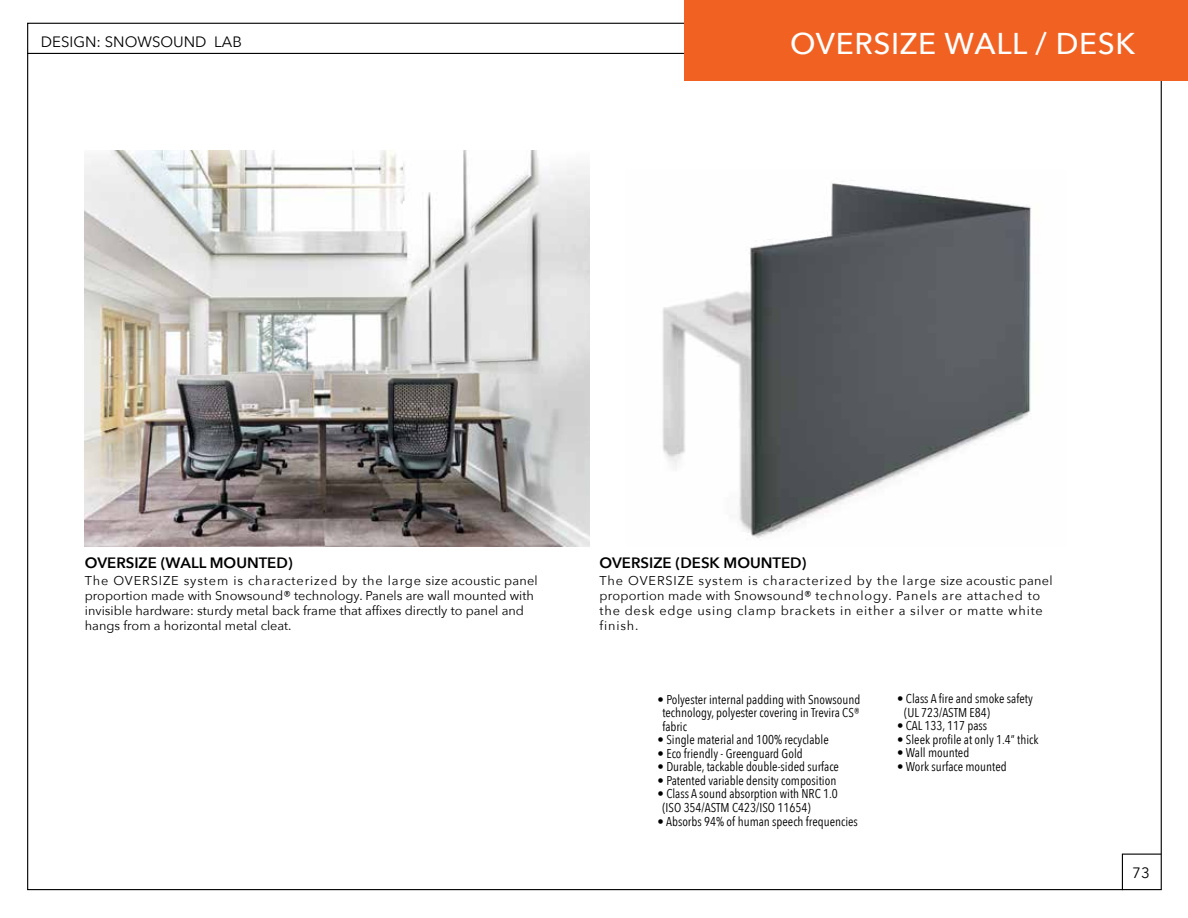
<style>
.page{position:relative;width:1188px;height:918px;background:#fff}
.page>*{position:absolute;margin:0;border:0;box-sizing:border-box;transform-origin:0 0}
.t1{font:500 30px "Avenir Next";letter-spacing:.02em;color:#fff}
.t2{font:600 15px "Avenir Next";color:#000}
.t3{font:15px "Avenir Next";color:#000}
.t4{font:12.75px/13.5px "Avenir Next Condensed";color:#000}
.t5{font:12.75px/15px "Avenir Next";letter-spacing:.015em;color:#000}
.t6{font:12.75px/15px "Avenir Next";letter-spacing:.06em;color:#000}
</style>
<div class="page">
<hr style="left:27px;top:53px;width:676px;height:1px;background:#000">
<div style="left:684px;top:0;width:504px;height:81px;background:#f16122"></div>
<svg style="left:1121px;top:853px;width:41px;height:38px"></svg>
<img style="left:85px;top:150px;width:505px;height:396px">
<img style="left:662px;top:183px;width:369px;height:355px">
<p class="t3" style="left:41px;top:29px;width:203px">DESIGN: SNOWSOUND LAB</p>
<h1 class="t1" style="left:790px;top:18px;width:347px">OVERSIZE WALL / DESK</h1>
<p class="t2" style="left:85px;top:550px;width:210px">OVERSIZE (WALL MOUNTED)</p>
<p class="t5" style="left:85px;top:572px;width:454px">The OVERSIZE system is characterized by the large size acoustic panel proportion made with Snowsound® technology. Panels are wall mounted with invisible hardware: sturdy metal back frame that affixes directly to panel and hangs from a horizontal metal cleat.</p>
<p class="t2" style="left:600px;top:550px;width:208px">OVERSIZE (DESK MOUNTED)</p>
<p class="t6" style="left:600px;top:572px;width:454px">The OVERSIZE system is characterized by the large size acoustic panel proportion made with Snowsound® technology. Panels are attached to the desk edge using clamp brackets in either a silver or matte white finish.</p>
<p class="t4" style="left:662px;top:692px;width:200px;text-align:justify;text-indent:-5px">• Polyester internal padding with Snowsound technology, polyester covering in Trevira CS® fabric</p>
<p class="t4" style="left:658px;top:732px;width:173px">• Single material and 100% recyclable</p>
<p class="t4" style="left:658px;top:746px;width:147px">• Eco friendly - Greenguard Gold</p>
<p class="t4" style="left:658px;top:759px;width:183px">• Durable, tackable double-sided surface</p>
<p class="t4" style="left:658px;top:773px;width:180px">• Patented variable density composition</p>
<p class="t4" style="left:662px;top:786px;width:177px;text-indent:-5px">• Class A sound absorption with NRC 1.0 (ISO 354/ASTM C423/ISO 11654)</p>
<p class="t4" style="left:658px;top:814px;width:202px">• Absorbs 94% of human speech frequencies</p>
<p class="t4" style="left:904px;top:691px;width:130px;text-indent:-7px">• Class A fire and smoke safety (UL 723/ASTM E84)</p>
<p class="t4" style="left:897px;top:718px;width:91px">• CAL 133, 117 pass</p>
<p class="t4" style="left:897px;top:732px;width:143px">• Sleek profile at only 1.4” thick</p>
<p class="t4" style="left:897px;top:745px;width:74px">• Wall mounted</p>
<p class="t4" style="left:897px;top:759px;width:111px">• Work surface mounted</p>
<p class="t3" style="left:1132px;top:860px;width:19px">73</p>
</div>
